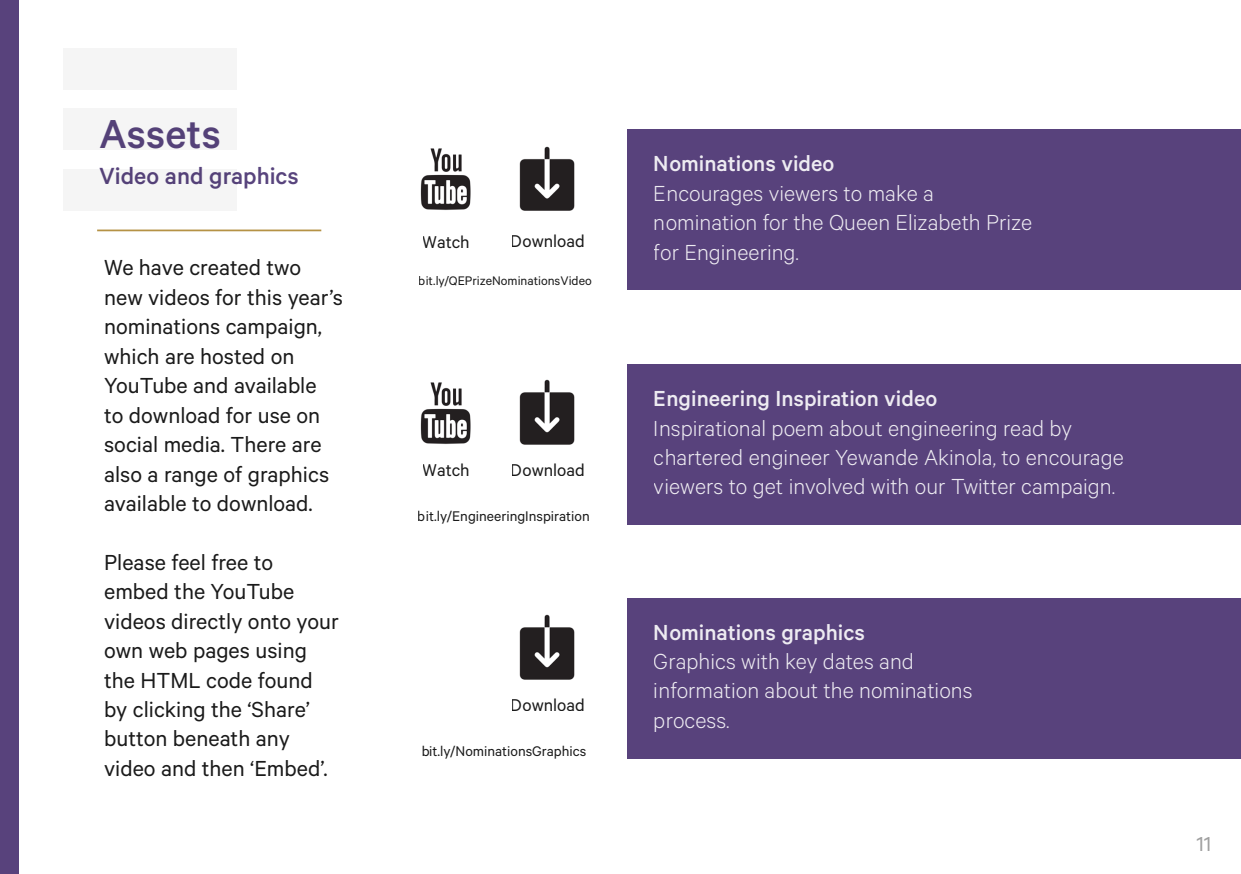
<style>
.page{position:relative;width:1241px;height:874px;background:#fff}
.page>*{position:absolute;margin:0;border:0;box-sizing:border-box;transform-origin:0 0}
.t1{font:500 45.5px "Calibre";color:#58447d}
.t2{font:500 26.25px "Calibre";color:#58447d}
.t3{font:24.5px/29.4px "Calibre";color:#000}
.t4{font:300 24.5px/29.4px "Calibre";color:#fff}
.t5{font:500 24.5px "Calibre";color:#fff}
.t6{font:22.75px "Calibre";color:#959595}
.t7{font:19.25px "Calibre";color:#000}
.t8{font:15.75px "Calibre";color:#000}
.t9{font:14px "Calibre";color:#000}
</style>
<div class="page">
<div style="left:627px;top:129px;width:613px;height:160px;background:#58427c"></div>
<div style="left:627px;top:363px;width:613px;height:161px;background:#58427c"></div>
<div style="left:627px;top:598px;width:613px;height:160px;background:#58427c"></div>
<div style="left:0;top:0;width:18px;height:873px;background:#58427c"></div>
<hr style="left:97px;top:229px;width:224px;height:2px;background:#b59245">
<div style="left:63px;top:49px;width:173px;height:41px;background:#f5f5f5"></div>
<div style="left:63px;top:109px;width:173px;height:41px;background:#f5f5f5"></div>
<div style="left:63px;top:169px;width:173px;height:41px;background:#f5f5f5"></div>
<img style="left:519px;top:379px;width:56px;height:66px">
<img style="left:420px;top:382px;width:51px;height:62px">
<img style="left:519px;top:614px;width:56px;height:66px">
<img style="left:519px;top:146px;width:56px;height:65px">
<img style="left:420px;top:148px;width:51px;height:62px">
<h1 class="t1" style="left:99px;top:107px;width:123px">Assets</h1>
<p class="t2" style="left:99px;top:161px;width:201px">Video and graphics</p>
<p class="t3" style="left:104px;top:252px;width:240px">We have created two new videos for this year’s nominations campaign, which are hosted on<br>YouTube and available<br>to download for use on social media. There are also a range of graphics available to download.</p>
<p class="t3" style="left:104px;top:546px;width:236px">Please feel free to embed the YouTube videos directly onto your own web pages using the HTML code found by clicking the ‘Share’ button beneath any video and then ‘Embed’.</p>
<p class="t7" style="left:423px;top:231px;width:48px">Watch</p>
<p class="t7" style="left:510px;top:230px;width:76px">Download</p>
<p class="t9" style="left:418px;top:272px;width:174px">bit.ly/QEPrizeNominationsVideo</p>
<p class="t7" style="left:423px;top:459px;width:48px">Watch</p>
<p class="t7" style="left:510px;top:458px;width:76px">Download</p>
<p class="t8" style="left:418px;top:506px;width:173px">bit.ly/EngineeringInspiration</p>
<p class="t7" style="left:510px;top:693px;width:76px">Download</p>
<p class="t8" style="left:421px;top:741px;width:167px">bit.ly/NominationsGraphics</p>
<p class="t5" style="left:653px;top:149px;width:182px">Nominations video</p>
<p class="t4" style="left:653px;top:177px;width:380px">Encourages viewers to make a nomination for the Queen Elizabeth Prize for Engineering.</p>
<p class="t5" style="left:653px;top:384px;width:285px">Engineering Inspiration video</p>
<p class="t4" style="left:653px;top:412px;width:471px">Inspirational poem about engineering read by chartered engineer Yewande Akinola, to encourage viewers to get involved with our Twitter campaign.</p>
<p class="t5" style="left:653px;top:617px;width:212px">Nominations graphics</p>
<p class="t4" style="left:653px;top:645px;width:320px">Graphics with key dates and information about the nominations process.</p>
<p class="t6" style="left:1196px;top:829px;width:16px">11</p>
</div>
